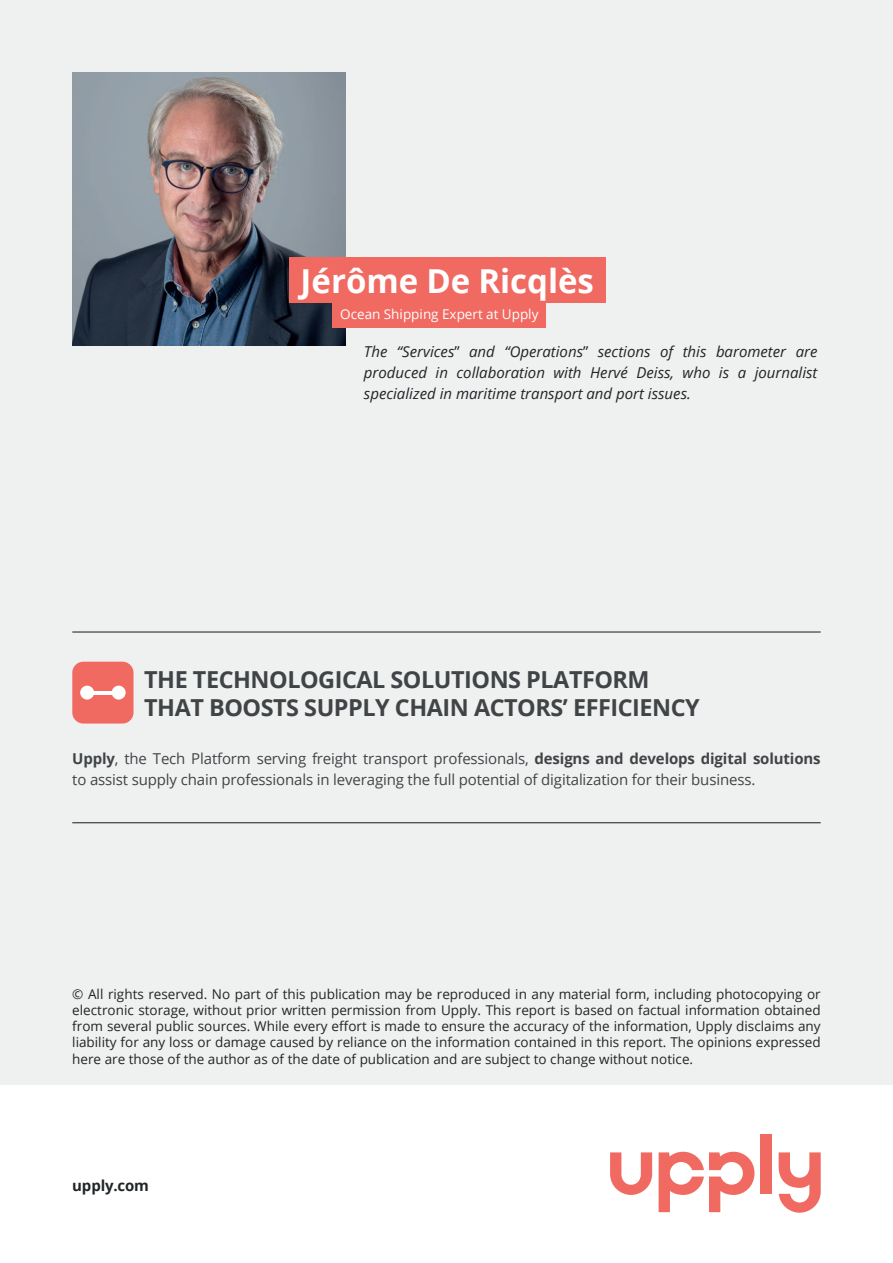
<style>
.page{position:relative;width:893px;height:1263px;background:#fff}
.page>*{position:absolute;margin:0;border:0;box-sizing:border-box;transform-origin:0 0}
.t1{font:700 33px "Open Sans";color:#fff}
.t2{font:700 23.4px/28px "Open Sans";letter-spacing:-.02em;color:#414446}
.t3{font:15px/21px "Open Sans";letter-spacing:-.01em;color:#414446}
.t4{font:italic 15px/21px "Open Sans";color:#212527;text-align:justify}
.t5{font:700 15px "Open Sans";letter-spacing:-.01em;color:#212527}
.t6{font:13.5px/16.2px "Open Sans";color:#212527;text-align:justify}
.t7{font:13.5px "Open Sans";color:#fff}
.s1{font-style:normal}
.s2{font-weight:700}
</style>
<div class="page">
<div style="left:0;top:0;width:893px;height:1084px;background:#eff0f0"></div>
<svg style="left:610px;top:1152px;width:42px;height:43px"></svg>
<svg style="left:659px;top:1152px;width:95px;height:60px"></svg>
<div style="left:760px;top:1134px;width:11px;height:60px;background:#f16a62"></div>
<svg style="left:779px;top:1152px;width:42px;height:61px"></svg>
<img style="left:72px;top:72px;width:273px;height:273px">
<div style="left:333px;top:301px;width:213px;height:26px;background:#f16a62"></div>
<div style="left:289px;top:257px;width:316px;height:46px;background:#f16a62"></div>
<div style="left:72px;top:662px;width:62px;height:61px;background:#f16a62;border-radius:11px"></div>
<div style="left:80px;top:686px;width:14px;height:14px;background:#fff;border-radius:50%"></div>
<div style="left:112px;top:686px;width:14px;height:14px;background:#fff;border-radius:50%"></div>
<hr style="left:92px;top:691px;width:21px;height:3px;background:#fff">
<hr style="left:72px;top:822px;width:749px;height:1px;background:#212527">
<hr style="left:72px;top:631px;width:749px;height:1px;background:#212527">
<h1 class="t1" style="left:301px;top:258px;width:295px">Jérôme De Ricqlès</h1>
<p class="t7" style="left:340px;top:305px;width:200px">Ocean Shipping Expert at Upply</p>
<p class="t4" style="left:364px;top:340px;width:455px">The “Services<span class="s1">”</span> and “Operations<span class="s1">”</span> sections of this barometer are produced in collaboration with Hervé Deiss, who is a journalist specialized in maritime transport and port issues.</p>
<h2 class="t2" style="left:144px;top:664px;width:557px">THE TECHNOLOGICAL SOLUTIONS PLATFORM<br>THAT BOOSTS SUPPLY CHAIN ACTORS’ EFFICIENCY</h2>
<p class="t3" style="left:72px;top:748px;width:750px"><span class="s2">Upply</span>, the Tech Platform serving freight transport professionals, <span class="s2">designs and develops digital solutions </span>to assist supply chain professionals in leveraging the full potential of digitalization for their business.</p>
<p class="t6" style="left:72px;top:985px;width:750px">© All rights reserved. No part of this publication may be reproduced in any material form, including photocopying or electronic storage, without prior written permission from Upply. This report is based on factual information obtained from several public sources. While every effort is made to ensure the accuracy of the information, Upply disclaims any liability for any loss or damage caused by reliance on the information contained in this report. The opinions expressed here are those of the author as of the date of publication and are subject to change without notice.</p>
<p class="t5" style="left:72px;top:1175px;width:78px">upply.com</p>
</div>
